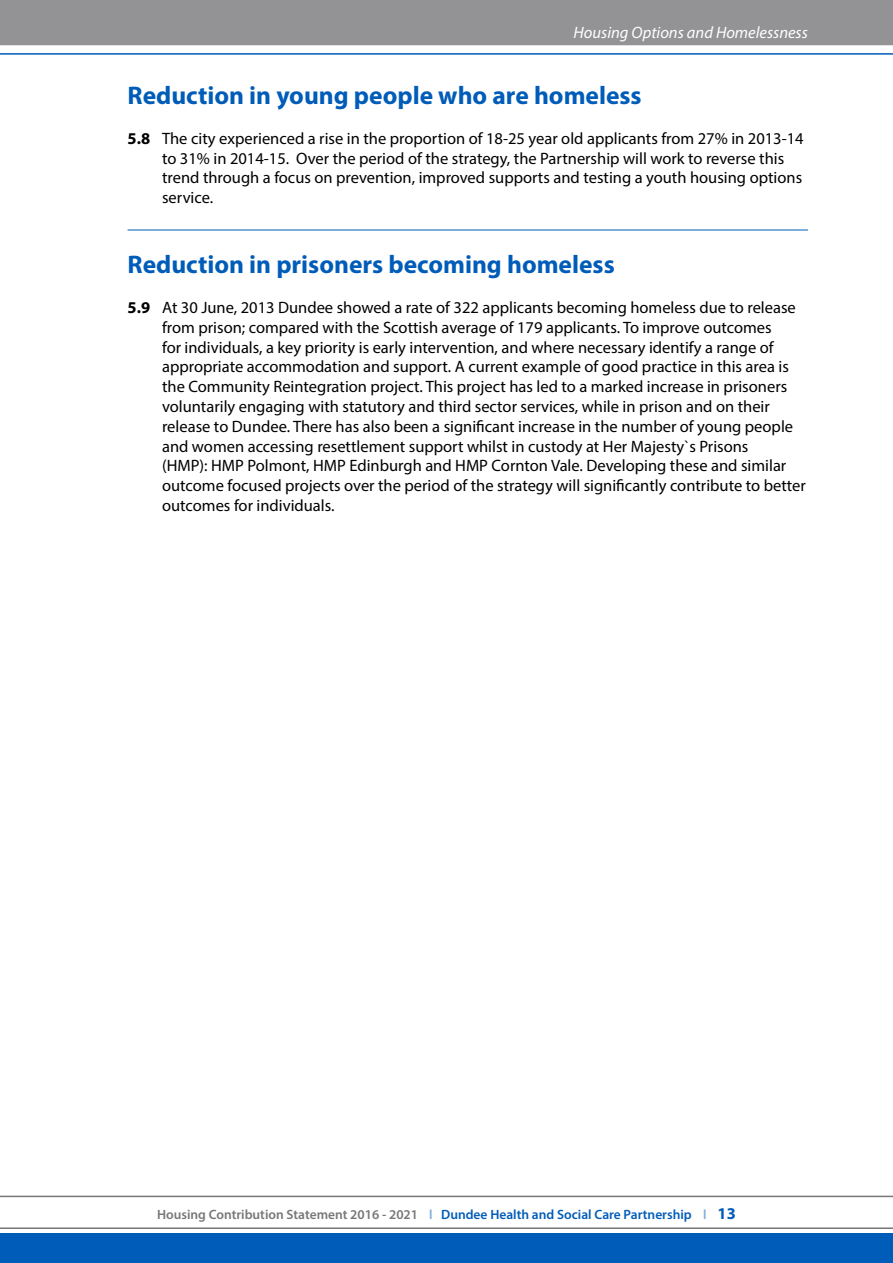
<style>
.page{position:relative;width:893px;height:1263px;background:#fff}
.page>*{position:absolute;margin:0;border:0;box-sizing:border-box;transform-origin:0 0}
.t1{font:700 25.5px "Myriad Pro";color:#005cb9}
.t2{font:16.5px/19.8px "Myriad Pro";color:#000}
.t3{font:italic 16.5px "Myriad Pro";color:#fff}
.t4{font:600 13.5px "Myriad Pro";color:#77777a}
.s1{font-weight:700}
.s2{color:#80aedc}
.s3{color:#005cb9}
.s4{font-weight:700;font-size:16.5px;color:#005cb9}
</style>
<div class="page">
<div style="left:0;top:1234px;width:893px;height:29px;background:#005cb9"></div>
<hr style="left:0;top:1196px;width:893px;height:1px;background:#77777a">
<hr style="left:0;top:1227px;width:893px;height:2px;background:#77777a">
<div style="left:0;top:0;width:893px;height:46px;background:#939295"></div>
<hr style="left:0;top:53px;width:893px;height:2px;background:#005cb9">
<hr style="left:128px;top:230px;width:680px;height:1px;background:#005cb9">
<p class="t3" style="left:574px;top:22px;width:236px">Housing Options and Homelessness</p>
<h1 class="t1" style="left:128px;top:79px;width:516px">Reduction in young people who are homeless</h1>
<p class="t2" style="left:162px;top:128px;width:643px;text-indent:-35px"><span class="s1">5.8</span> The city experienced a rise in the proportion of 18-25 year old applicants from 27% in 2013-14 to 31% in 2014-15. Over the period of the strategy, the Partnership will work to reverse this trend through a focus on prevention, improved supports and testing a youth housing options service.</p>
<h1 class="t1" style="left:128px;top:248px;width:489px">Reduction in prisoners becoming homeless</h1>
<p class="t2" style="left:162px;top:297px;width:645px;text-indent:-35px"><span class="s1">5.9</span> At 30 June, 2013 Dundee showed a rate of 322 applicants becoming homeless due to release from prison; compared with the Scottish average of 179 applicants. To improve outcomes<br>for individuals, a key priority is early intervention, and where necessary identify a range of appropriate accommodation and support. A current example of good practice in this area is the Community Reintegration project. This project has led to a marked increase in prisoners voluntarily engaging with statutory and third sector services, while in prison and on their release to Dundee. There has also been a significant increase in the number of young people and women accessing resettlement support whilst in custody at Her Majesty`s Prisons<br>(HMP): HMP Polmont, HMP Edinburgh and HMP Cornton Vale. Developing these and similar outcome focused projects over the period of the strategy will significantly contribute to better outcomes for individuals.</p>
<p class="t4" style="left:157px;top:1205px;width:580px">Housing Contribution Statement 2016 - 2021 <span class="s2">l</span> <span class="s3">Dundee Health and Social Care Partnership</span> <span class="s2">l</span> <span class="s4">13</span></p>
</div>
